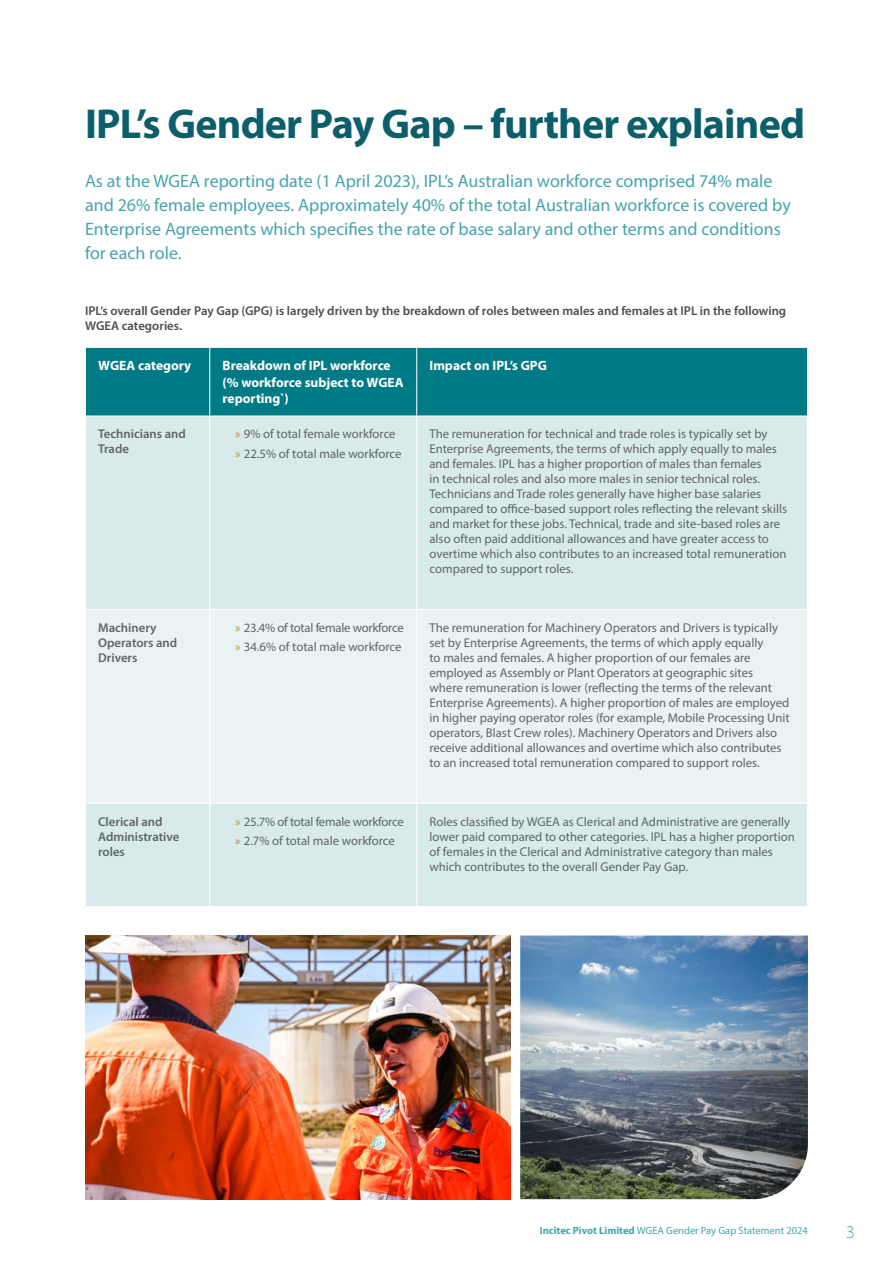
<style>
.page{position:relative;width:893px;height:1263px;background:#fff}
.page>*{position:absolute;margin:0;border:0;box-sizing:border-box;transform-origin:0 0}
.t1{font:700 42px "Myriad Pro";letter-spacing:-.02em;color:#0c5e6a}
.intro_para{font:18px/24px "Myriad Pro";color:#46a4ad}
.t2{font:300 18px "Myriad Pro";color:#46a4ad}
.Table_header{font:700 13.5px/16.5px "Myriad Pro";color:#fff}
.t3{font:12.75px/15px "Myriad Pro";color:#636466}
.t4{font:600 12.75px/15.3px "Myriad Pro";color:#4d4d4f}
.t5{font:600 12.75px/15px "Myriad Pro";color:#636466}
.t6{font:12.75px "Myriad Pro";letter-spacing:-.02em;color:#636466}
.t7{font:10.5px "Myriad Pro";color:#46a4ad}
.s1{color:#af9532}
.s2{font-weight:700}
</style>
<div class="page">
<div style="left:86px;top:348px;width:721px;height:68px;background:#007b85"></div>
<div style="left:86px;top:417px;width:721px;height:489px;background:#d9eaeb"></div>
<div style="left:86px;top:610px;width:721px;height:193px;background:#e9f3f3"></div>
<hr style="left:209px;top:416px;width:1px;height:193px;background:#fff">
<hr style="left:416px;top:416px;width:1px;height:193px;background:#fff">
<hr style="left:85px;top:609px;width:125px;height:1px;background:#fff">
<hr style="left:210px;top:609px;width:207px;height:1px;background:#fff">
<hr style="left:209px;top:610px;width:1px;height:193px;background:#fff">
<hr style="left:417px;top:609px;width:391px;height:1px;background:#fff">
<hr style="left:416px;top:610px;width:1px;height:193px;background:#fff">
<hr style="left:85px;top:803px;width:125px;height:1px;background:#fff">
<hr style="left:210px;top:803px;width:207px;height:1px;background:#fff">
<hr style="left:209px;top:803px;width:1px;height:103px;background:#fff">
<hr style="left:417px;top:803px;width:391px;height:1px;background:#fff">
<hr style="left:416px;top:803px;width:1px;height:103px;background:#fff">
<hr style="left:209px;top:348px;width:1px;height:68px;background:#fff">
<hr style="left:416px;top:348px;width:1px;height:68px;background:#fff">
<img style="left:85px;top:935px;width:425px;height:264px">
<img style="left:520px;top:935px;width:288px;height:264px">
<h1 class="t1" style="left:85px;top:96px;width:722px">IPL’s Gender Pay Gap – further explained</h1>
<p class="intro_para" style="left:85px;top:169px;width:707px">As at the WGEA reporting date (1 April 2023), IPL’s Australian workforce comprised 74% male and 26% female employees. Approximately 40% of the total Australian workforce is covered by Enterprise Agreements which specifies the rate of base salary and other terms and conditions for each role.</p>
<p class="t4" style="left:85px;top:303px;width:703px">IPL’s overall Gender Pay Gap (GPG) is largely driven by the breakdown of roles between males and females at IPL in the following<br>WGEA categories.</p>
<p class="Table_header" style="left:98px;top:357px;width:95px">WGEA category</p>
<p class="Table_header" style="left:223px;top:357px;width:183px">Breakdown of IPL workforce (% workforce subject to WGEA reporting`)</p>
<p class="Table_header" style="left:429px;top:357px;width:119px">Impact on IPL’s GPG</p>
<p class="t5" style="left:98px;top:426px;width:89px">Technicians and<br>Trade</p>
<p class="t3" style="left:235px;top:426px;width:162px"><span class="s1">»</span> 9% of total female workforce</p>
<p class="t3" style="left:429px;top:426px;width:359px">The remuneration for technical and trade roles is typically set by Enterprise Agreements, the terms of which apply equally to males and females. IPL has a higher proportion of males than females<br>in technical roles and also more males in senior technical roles.<br>Technicians and Trade roles generally have higher base salaries compared to office-based support roles reflecting the relevant skills and market for these jobs. Technical, trade and site-based roles are also often paid additional allowances and have greater access to overtime which also contributes to an increased total remuneration compared to support roles.</p>
<p class="t3" style="left:235px;top:446px;width:168px"><span class="s1">»</span> 22.5% of total male workforce</p>
<p class="t5" style="left:98px;top:620px;width:81px">Machinery<br>Operators and<br>Drivers</p>
<p class="t6" style="left:235px;top:620px;width:170px"><span class="s1">»</span> 23.4% of total female workforce</p>
<p class="t3" style="left:235px;top:639px;width:168px"><span class="s1">»</span> 34.6% of total male workforce</p>
<p class="t5" style="left:98px;top:813px;width:83px">Clerical and<br>Administrative roles</p>
<p class="t6" style="left:235px;top:813px;width:170px"><span class="s1">»</span> 25.7% of total female workforce</p>
<p class="t3" style="left:235px;top:833px;width:161px"><span class="s1">»</span> 2.7% of total male workforce</p>
<p class="t3" style="left:429px;top:620px;width:362px">The remuneration for Machinery Operators and Drivers is typically set by Enterprise Agreements, the terms of which apply equally<br>to males and females. A higher proportion of our females are employed as Assembly or Plant Operators at geographic sites<br>where remuneration is lower (reflecting the terms of the relevant Enterprise Agreements). A higher proportion of males are employed in higher paying operator roles (for example, Mobile Processing Unit operators, Blast Crew roles). Machinery Operators and Drivers also receive additional allowances and overtime which also contributes to an increased total remuneration compared to support roles.</p>
<p class="t3" style="left:429px;top:813px;width:367px">Roles classified by WGEA as Clerical and Administrative are generally lower paid compared to other categories. IPL has a higher proportion of females in the Clerical and Administrative category than males which contributes to the overall Gender Pay Gap.</p>
<h3 class="t7" style="left:540px;top:1224px;width:270px"><span class="s2">Incitec Pivot Limited</span> WGEA Gender Pay Gap Statement 2024</h3>
<h3 class="t2" style="left:846px;top:1221px;width:10px">3</h3>
</div>
